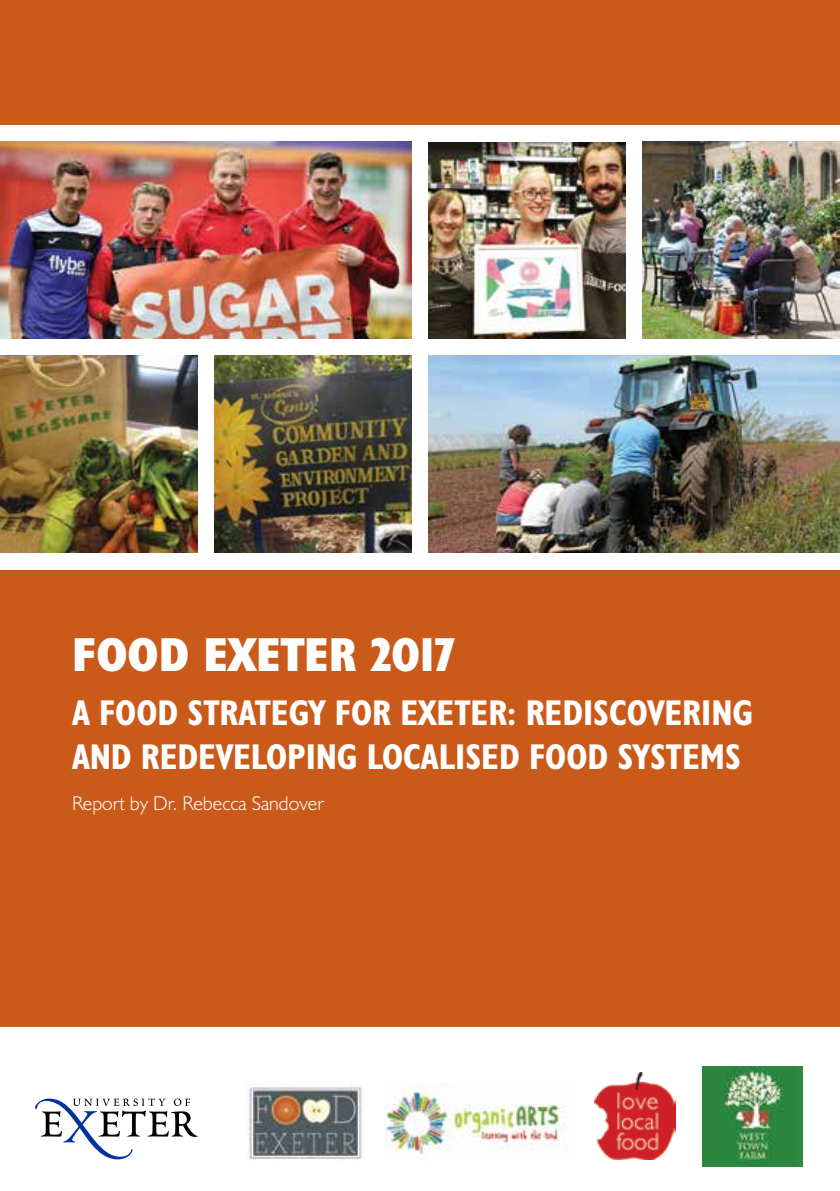
<style>
.page{position:relative;width:840px;height:1191px;background:#fff}
.page>*{position:absolute;margin:0;border:0;box-sizing:border-box;transform-origin:0 0}
.t1{font:700 condensed 48px "Humanist 521 BT Xtra";color:#fff}
.t2{font:700 condensed 36px/43.2px "Humanist 521 BT";color:#fff}
.t3{font:300 20px "Humanist 521 BT";color:#fff}
</style>
<div class="page">
<div style="left:0;top:570px;width:839px;height:458px;background:#ca5a1a"></div>
<img style="left:0;top:142px;width:411px;height:197px">
<img style="left:428px;top:143px;width:197px;height:196px">
<img style="left:642px;top:142px;width:197px;height:197px">
<svg style="left:35px;top:1098px;width:163px;height:61px"></svg>
<img style="left:246px;top:1083px;width:117px;height:77px">
<img style="left:384px;top:1083px;width:183px;height:74px">
<img style="left:594px;top:1072px;width:81px;height:87px">
<img style="left:702px;top:1066px;width:100px;height:101px">
<div style="left:0;top:0;width:839px;height:125px;background:#ca5a1a"></div>
<img style="left:0;top:356px;width:197px;height:197px">
<img style="left:214px;top:356px;width:197px;height:197px">
<img style="left:428px;top:356px;width:411px;height:197px">
<h1 class="t1" style="left:72px;top:624px;width:383px">FOOD EXETER 2017</h1>
<p class="t2" style="left:72px;top:690px;width:682px">A FOOD STRATEGY FOR EXETER: REDISCOVERING<br>AND REDEVELOPING LOCALISED FOOD SYSTEMS</p>
<p class="t3" style="left:72px;top:790px;width:253px">Report by Dr. Rebecca Sandover</p>
</div>
